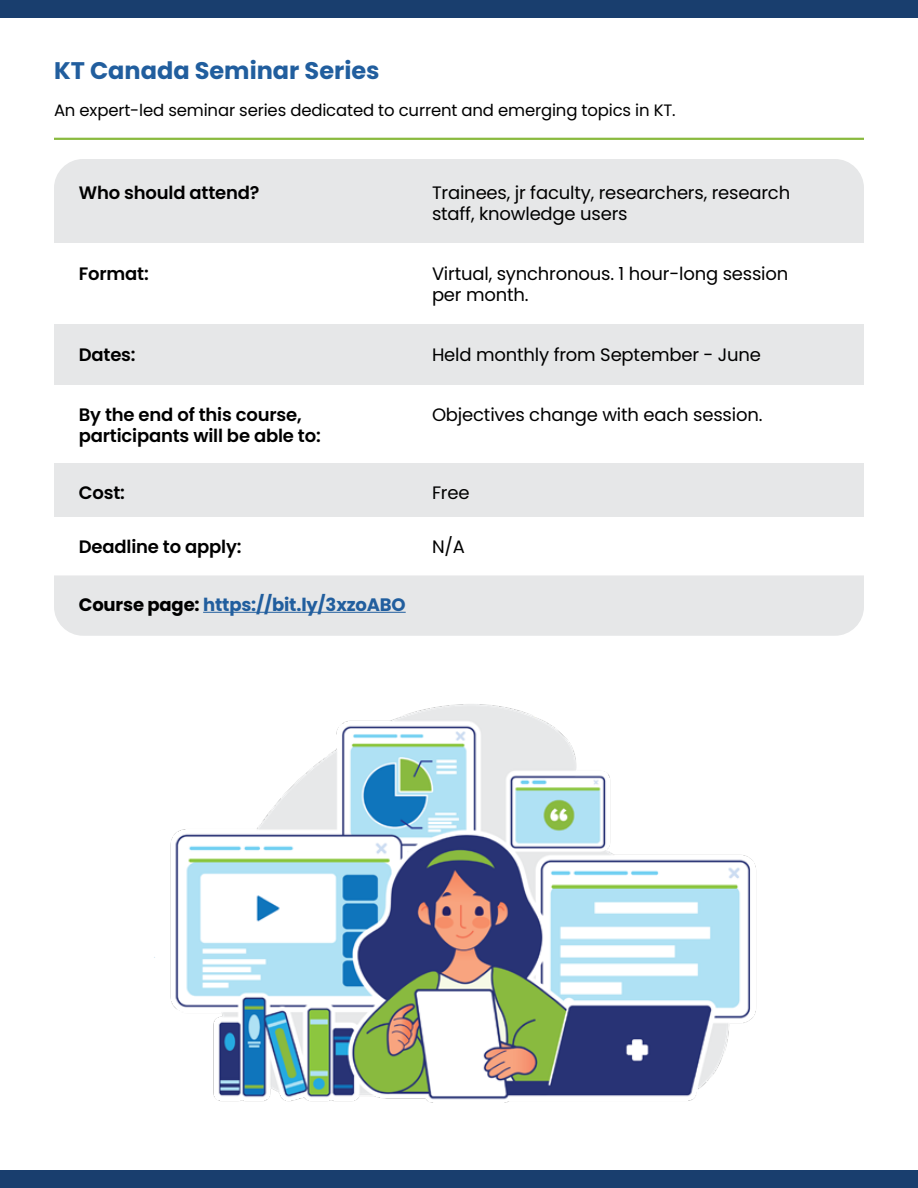
<style>
.page{position:relative;width:918px;height:1188px;background:#fff}
.page>*{position:absolute;margin:0;border:0;box-sizing:border-box;transform-origin:0 0}
.t1{font:700 24px "Poppins";color:#215e9e}
.t2{font:18px/21px "Poppins";letter-spacing:-.01em;color:#000}
.t3{font:600 18px/21px "Poppins";letter-spacing:-.01em;color:#000}
.t4{font:700 18px "Poppins";letter-spacing:-.01em;color:#215e9e}
.t5{font:16.5px "Poppins";letter-spacing:-.01em;color:#000}
.s1{color:#000}
</style>
<div class="page">
<div style="left:0;top:1171px;width:918px;height:17px;background:#193e6e"></div>
<div style="left:0;top:0;width:918px;height:17px;background:#193e6e"></div>
<div style="left:54px;top:575px;width:810px;height:61px;background:#e6e7e8"></div>
<div style="left:54px;top:159px;width:810px;height:84px;background:#e6e7e8"></div>
<div style="left:54px;top:324px;width:810px;height:61px;background:#e6e7e8"></div>
<div style="left:54px;top:464px;width:810px;height:54px;background:#e6e7e8"></div>
<hr style="left:203px;top:612px;width:203px;height:1px;background:#215e9e">
<hr style="left:54px;top:138px;width:810px;height:2px;background:#8aba3f">
<img style="left:154px;top:704px;width:602px;height:399px">
<h1 class="t1" style="left:54px;top:57px;width:327px">KT Canada Seminar Series</h1>
<p class="t5" style="left:54px;top:101px;width:623px">An expert-led seminar series dedicated to current and emerging topics in KT.</p>
<p class="t3" style="left:79px;top:182px;width:182px">Who should attend?</p>
<p class="t2" style="left:432px;top:182px;width:360px">Trainees, jr faculty, researchers, research staff, knowledge users</p>
<p class="t3" style="left:79px;top:263px;width:72px">Format:</p>
<p class="t2" style="left:432px;top:263px;width:358px">Virtual, synchronous. 1 hour-long session per month.</p>
<p class="t3" style="left:79px;top:344px;width:58px">Dates:</p>
<p class="t2" style="left:432px;top:344px;width:331px">Held monthly from September - June</p>
<p class="t3" style="left:79px;top:404px;width:243px">By the end of this course, participants will be able to:</p>
<p class="t2" style="left:432px;top:404px;width:332px">Objectives change with each session.</p>
<p class="t3" style="left:79px;top:482px;width:48px">Cost:</p>
<p class="t2" style="left:432px;top:482px;width:39px">Free</p>
<p class="t3" style="left:79px;top:536px;width:164px">Deadline to apply:</p>
<p class="t2" style="left:432px;top:536px;width:34px">N/A</p>
<p class="t4" style="left:79px;top:594px;width:328px"><span class="s1">Course page:</span> https://bit.ly/3xzoABO</p>
</div>
